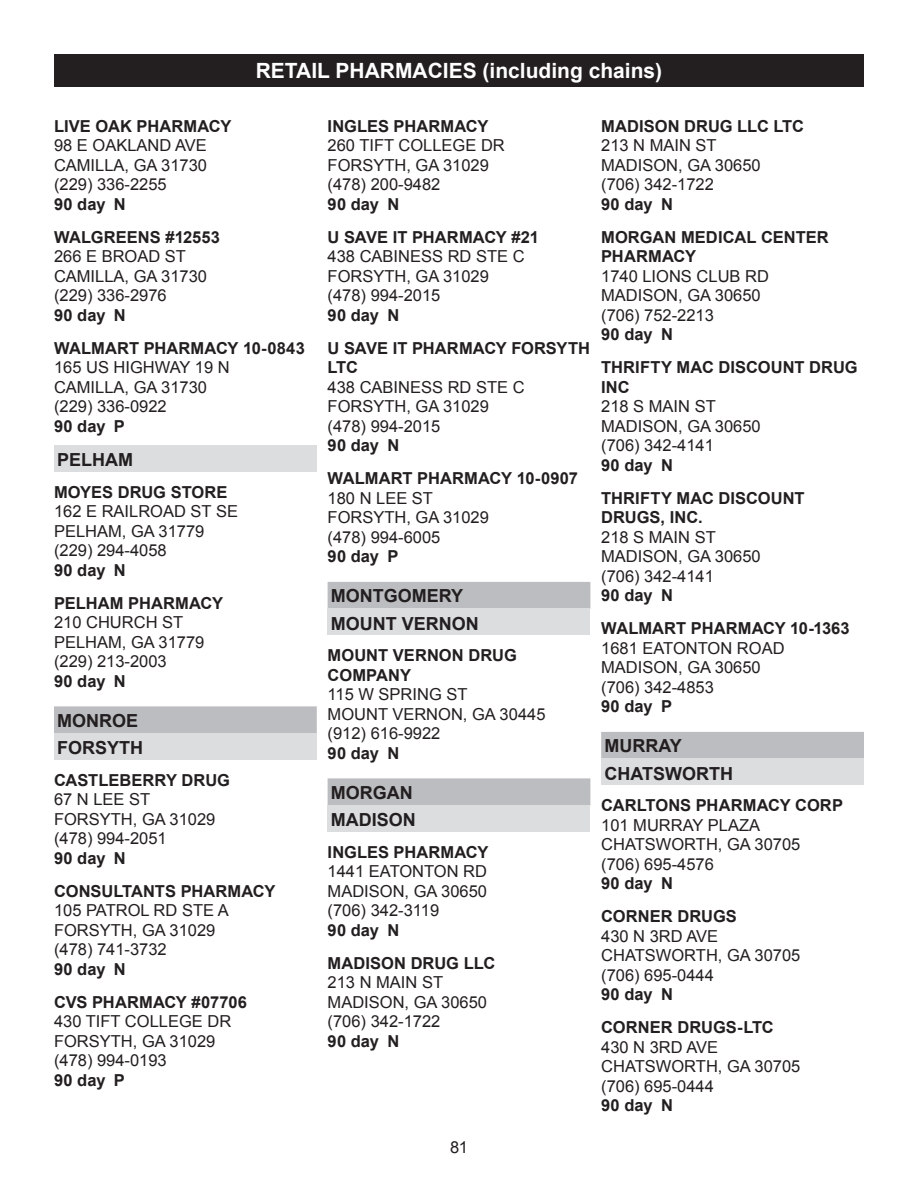
<style>
.page{position:relative;width:918px;height:1188px;background:#fff}
.page>*{position:absolute;margin:0;border:0;box-sizing:border-box;transform-origin:0 0}
.t1{font:700 21px "Arial";color:#fff}
.Listings___CITY_Gray{font:700 18px "Arial";color:#231f20}
.Listings___County_he{font:700 18px "Arial";color:#231f20}
.Listings___ePrescrib{font:16.5px/19.5px "Arial";color:#231f20}
.Listings___Pharmacy{font:700 16.5px/19.5px "Arial";letter-spacing:.005em;color:#231f20}
.s1{font-weight:700}
</style>
<div class="page">
<div style="left:54px;top:54px;width:810px;height:32px;background:#231f20"></div>
<div style="left:54px;top:445px;width:263px;height:27px;background:#dcdddf"></div>
<div style="left:54px;top:706px;width:263px;height:27px;background:#bcbdc0"></div>
<div style="left:54px;top:733px;width:263px;height:27px;background:#dcdddf"></div>
<div style="left:328px;top:582px;width:262px;height:27px;background:#bcbdc0"></div>
<div style="left:328px;top:609px;width:262px;height:26px;background:#dcdddf"></div>
<div style="left:328px;top:778px;width:262px;height:27px;background:#bcbdc0"></div>
<div style="left:328px;top:805px;width:262px;height:27px;background:#dcdddf"></div>
<div style="left:601px;top:732px;width:263px;height:27px;background:#bcbdc0"></div>
<div style="left:601px;top:759px;width:263px;height:26px;background:#dcdddf"></div>
<p class="t1" style="left:256px;top:57px;width:408px">RETAIL PHARMACIES (including chains)</p>
<p class="Listings___Pharmacy" style="left:54px;top:117px;width:179px">LIVE OAK PHARMACY</p>
<p class="Listings___ePrescrib" style="left:54px;top:136px;width:155px">98 E OAKLAND AVE<br>CAMILLA, GA 31730 (229) 336-2255<br><span class="s1">90 day N</span></p>
<p class="Listings___Pharmacy" style="left:54px;top:228px;width:168px">WALGREENS #12553</p>
<p class="Listings___ePrescrib" style="left:54px;top:247px;width:155px">266 E BROAD ST<br>CAMILLA, GA 31730 (229) 336-2976<br><span class="s1">90 day N</span></p>
<p class="Listings___Pharmacy" style="left:54px;top:339px;width:252px">WALMART PHARMACY 10-0843</p>
<p class="Listings___ePrescrib" style="left:54px;top:358px;width:177px">165 US HIGHWAY 19 N<br>CAMILLA, GA 31730 (229) 336-0922<br><span class="s1">90 day P</span></p>
<p class="Listings___CITY_Gray" style="left:57px;top:448px;width:77px">PELHAM</p>
<p class="Listings___Pharmacy" style="left:54px;top:483px;width:175px">MOYES DRUG STORE</p>
<p class="Listings___ePrescrib" style="left:54px;top:502px;width:186px">162 E RAILROAD ST SE<br>PELHAM, GA 31779 (229) 294-4058<br><span class="s1">90 day N</span></p>
<p class="Listings___Pharmacy" style="left:54px;top:594px;width:171px">PELHAM PHARMACY</p>
<p class="Listings___ePrescrib" style="left:54px;top:613px;width:152px">210 CHURCH ST<br>PELHAM, GA 31779 (229) 213-2003<br><span class="s1">90 day N</span></p>
<p class="Listings___County_he" style="left:57px;top:708px;width:83px">MONROE</p>
<p class="Listings___CITY_Gray" style="left:57px;top:736px;width:88px">FORSYTH</p>
<p class="Listings___Pharmacy" style="left:54px;top:771px;width:178px">CASTLEBERRY DRUG</p>
<p class="Listings___ePrescrib" style="left:54px;top:790px;width:163px">67 N LEE ST<br>FORSYTH, GA 31029 (478) 994-2051<br><span class="s1">90 day N</span></p>
<p class="Listings___Pharmacy" style="left:54px;top:882px;width:223px">CONSULTANTS PHARMACY</p>
<p class="Listings___ePrescrib" style="left:54px;top:901px;width:176px">105 PATROL RD STE A<br>FORSYTH, GA 31029 (478) 741-3732<br><span class="s1">90 day N</span></p>
<p class="Listings___Pharmacy" style="left:54px;top:993px;width:194px">CVS PHARMACY #07706</p>
<p class="Listings___ePrescrib" style="left:54px;top:1012px;width:179px">430 TIFT COLLEGE DR<br>FORSYTH, GA 31029 (478) 994-0193<br><span class="s1">90 day P</span></p>
<p class="Listings___Pharmacy" style="left:328px;top:117px;width:162px">INGLES PHARMACY</p>
<p class="Listings___ePrescrib" style="left:328px;top:136px;width:179px">260 TIFT COLLEGE DR<br>FORSYTH, GA 31029 (478) 200-9482<br><span class="s1">90 day N</span></p>
<p class="Listings___Pharmacy" style="left:328px;top:228px;width:213px">U SAVE IT PHARMACY #21</p>
<p class="Listings___ePrescrib" style="left:328px;top:247px;width:199px">438 CABINESS RD STE C<br>FORSYTH, GA 31029 (478) 994-2015<br><span class="s1">90 day N</span></p>
<p class="Listings___Pharmacy" style="left:328px;top:339px;width:264px">U SAVE IT PHARMACY FORSYTH<br>LTC</p>
<p class="Listings___ePrescrib" style="left:328px;top:378px;width:199px">438 CABINESS RD STE C<br>FORSYTH, GA 31029 (478) 994-2015<br><span class="s1">90 day N</span></p>
<p class="Listings___Pharmacy" style="left:328px;top:469px;width:252px">WALMART PHARMACY 10-0907</p>
<p class="Listings___ePrescrib" style="left:328px;top:489px;width:163px">180 N LEE ST<br>FORSYTH, GA 31029 (478) 994-6005<br><span class="s1">90 day P</span></p>
<p class="Listings___County_he" style="left:331px;top:584px;width:134px">MONTGOMERY</p>
<p class="Listings___CITY_Gray" style="left:331px;top:612px;width:149px">MOUNT VERNON</p>
<p class="Listings___Pharmacy" style="left:328px;top:646px;width:191px">MOUNT VERNON DRUG<br>COMPANY</p>
<p class="Listings___ePrescrib" style="left:328px;top:685px;width:219px">115 W SPRING ST<br>MOUNT VERNON, GA 30445 (912) 616-9922<br><span class="s1">90 day N</span></p>
<p class="Listings___County_he" style="left:331px;top:780px;width:83px">MORGAN</p>
<p class="Listings___CITY_Gray" style="left:331px;top:808px;width:86px">MADISON</p>
<p class="Listings___Pharmacy" style="left:328px;top:843px;width:162px">INGLES PHARMACY</p>
<p class="Listings___ePrescrib" style="left:328px;top:862px;width:161px">1441 EATONTON RD<br>MADISON, GA 30650 (706) 342-3119<br><span class="s1">90 day N</span></p>
<p class="Listings___Pharmacy" style="left:328px;top:954px;width:169px">MADISON DRUG LLC</p>
<p class="Listings___ePrescrib" style="left:328px;top:973px;width:161px">213 N MAIN ST<br>MADISON, GA 30650 (706) 342-1722<br><span class="s1">90 day N</span></p>
<p class="Listings___ePrescrib" style="left:450px;top:1137px;width:19px">81</p>
<p class="Listings___Pharmacy" style="left:601px;top:117px;width:204px">MADISON DRUG LLC LTC</p>
<p class="Listings___ePrescrib" style="left:601px;top:136px;width:161px">213 N MAIN ST<br>MADISON, GA 30650 (706) 342-1722<br><span class="s1">90 day N</span></p>
<p class="Listings___Pharmacy" style="left:601px;top:228px;width:229px">MORGAN MEDICAL CENTER<br>PHARMACY</p>
<p class="Listings___ePrescrib" style="left:601px;top:267px;width:169px">1740 LIONS CLUB RD<br>MADISON, GA 30650 (706) 752-2213<br><span class="s1">90 day N</span></p>
<p class="Listings___Pharmacy" style="left:601px;top:358px;width:258px">THRIFTY MAC DISCOUNT DRUG<br>INC</p>
<p class="Listings___ePrescrib" style="left:601px;top:397px;width:161px">218 S MAIN ST<br>MADISON, GA 30650 (706) 342-4141<br><span class="s1">90 day N</span></p>
<p class="Listings___Pharmacy" style="left:601px;top:489px;width:205px">THRIFTY MAC DISCOUNT<br>DRUGS, INC.</p>
<p class="Listings___ePrescrib" style="left:601px;top:528px;width:161px">218 S MAIN ST<br>MADISON, GA 30650 (706) 342-4141<br><span class="s1">90 day N</span></p>
<p class="Listings___Pharmacy" style="left:601px;top:619px;width:250px">WALMART PHARMACY 10-1363</p>
<p class="Listings___ePrescrib" style="left:601px;top:639px;width:185px">1681 EATONTON ROAD<br>MADISON, GA 30650 (706) 342-4853<br><span class="s1">90 day P</span></p>
<p class="Listings___County_he" style="left:604px;top:734px;width:79px">MURRAY</p>
<p class="Listings___CITY_Gray" style="left:604px;top:762px;width:130px">CHATSWORTH</p>
<p class="Listings___Pharmacy" style="left:601px;top:796px;width:243px">CARLTONS PHARMACY CORP</p>
<p class="Listings___ePrescrib" style="left:601px;top:816px;width:201px">101 MURRAY PLAZA<br>CHATSWORTH, GA 30705 (706) 695-4576<br><span class="s1">90 day N</span></p>
<p class="Listings___Pharmacy" style="left:601px;top:907px;width:137px">CORNER DRUGS</p>
<p class="Listings___ePrescrib" style="left:601px;top:927px;width:201px">430 N 3RD AVE<br>CHATSWORTH, GA 30705 (706) 695-0444<br><span class="s1">90 day N</span></p>
<p class="Listings___Pharmacy" style="left:601px;top:1018px;width:174px">CORNER DRUGS-LTC</p>
<p class="Listings___ePrescrib" style="left:601px;top:1038px;width:201px">430 N 3RD AVE<br>CHATSWORTH, GA 30705 (706) 695-0444<br><span class="s1">90 day N</span></p>
</div>
